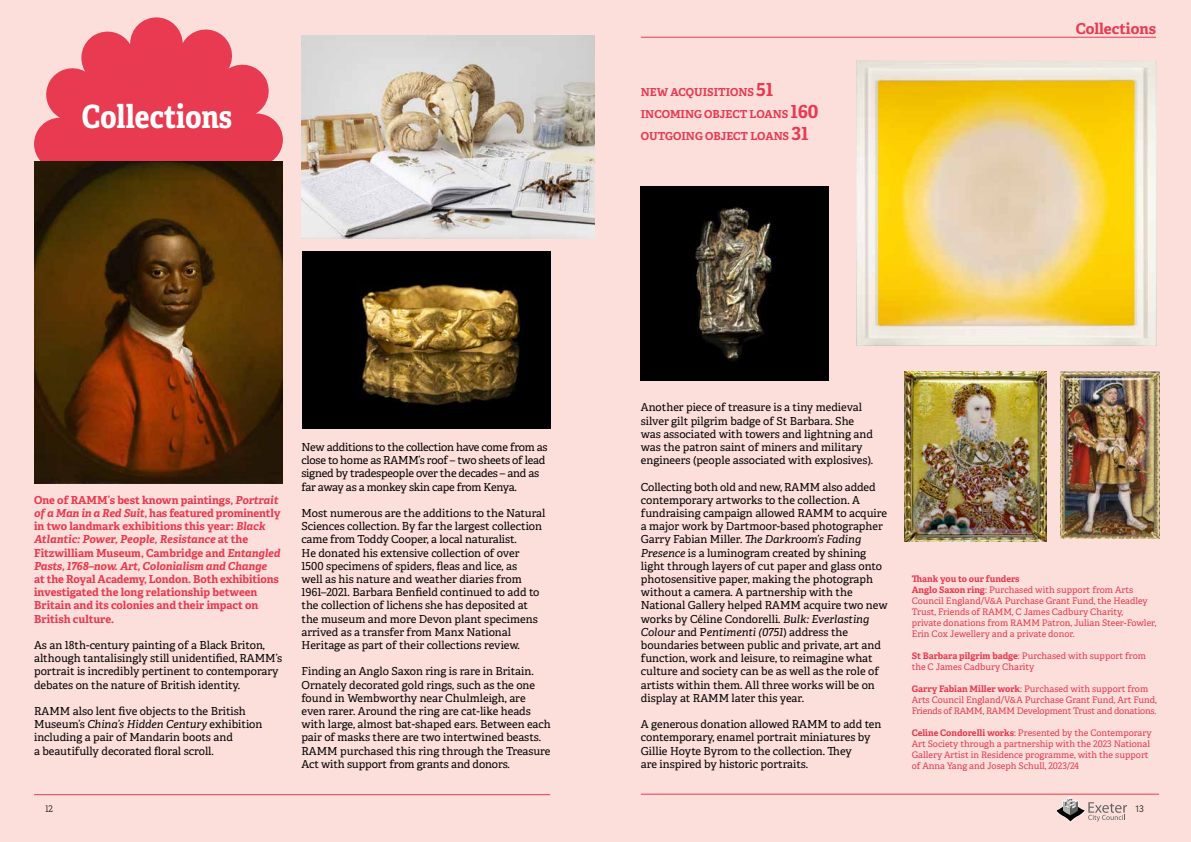
<style>
.page{position:relative;width:1191px;height:842px;background:#fcdfdb}
.page>*{position:absolute;margin:0;border:0;box-sizing:border-box;transform-origin:0 0}
.t1{font:700 32px "Adelle Condensed";color:#fff}
.t2{font:700 15px "Adelle";color:#e83a50}
.t3{font:11px/13.2px "Adelle";color:#000}
.t4{font:700 11px/13.2px "Adelle";letter-spacing:-.005em;color:#e83a50}
.t5{font:11px/13.2px "Adelle";letter-spacing:-.02em;color:#000}
.t6{font:9px/11px "Adelle";color:#e83a50}
.t7{font:300 9px "Adelle";color:#000}
.t8{font:300 9px "Adelle Sans";color:#000}
.s1{font-size:18px}
.s2{font-style:italic}
.s3{font-weight:700}
</style>
<div class="page">
<hr style="left:641px;top:37px;width:515px;height:1px;background:#e83a50">
<svg style="left:34px;top:17px;width:249px;height:249px;fill:#e83a50"></svg>
<img style="left:856px;top:60px;width:301px;height:286px">
<img style="left:904px;top:372px;width:142px;height:169px">
<img style="left:34px;top:162px;width:248px;height:321px">
<img style="left:301px;top:35px;width:293px;height:204px">
<img style="left:1060px;top:372px;width:99px;height:167px">
<img style="left:641px;top:187px;width:187px;height:194px">
<img style="left:302px;top:251px;width:248px;height:177px">
<hr style="left:34px;top:794px;width:516px;height:1px;background:#e83a50">
<hr style="left:641px;top:794px;width:518px;height:1px;background:#e83a50">
<svg style="left:1057px;top:797px;width:70px;height:25px"></svg>
<h1 class="t1" style="left:82px;top:96px;width:152px">Collections</h1>
<p class="t4" style="left:641px;top:81px;width:179px;line-height:22px">NEW ACQUISITIONS <span class="s1">51<br></span>INCOMING OBJECT LOANS <span class="s1">160<br></span>OUTGOING OBJECT LOANS <span class="s1">31</span></p>
<h2 class="t2" style="left:1075px;top:19px;width:82px">Collections</h2>
<p class="t4" style="left:34px;top:493px;width:248px">One of RAMM’s best known paintings, <span class="s2">Portrait of a Man in a Red Suit</span>, has featured prominently in two landmark exhibitions this year: <span class="s2">Black Atlantic: Power, People, Resistance</span> at the Fitzwilliam Museum, Cambridge and <span class="s2">Entangled Pasts, 1768–now. Art, Colonialism and Change</span></p>
<p class="t4" style="left:34px;top:573px;width:246px">at the Royal Academy, London. Both exhibitions investigated the long relationship between Britain and its colonies and their impact on British culture.</p>
<p class="t3" style="left:34px;top:639px;width:250px">As an 18th-century painting of a Black Briton, although tantalisingly still unidentified, RAMM’s portrait is incredibly pertinent to contemporary debates on the nature of British identity.</p>
<p class="t3" style="left:34px;top:705px;width:230px">RAMM also lent five objects to the British Museum’s <span class="s2">China’s Hidden Century</span> exhibition including a pair of Mandarin boots and<br>a beautifully decorated floral scroll.</p>
<p class="t5" style="left:301px;top:441px;width:248px">New additions to the collection have come from as close to home as RAMM’s roof – two sheets of lead signed by tradespeople over the decades – and as far away as a monkey skin cape from Kenya.</p>
<p class="t3" style="left:301px;top:507px;width:245px">Most numerous are the additions to the Natural Sciences collection. By far the largest collection came from Toddy Cooper, a local naturalist.<br>He donated his extensive collection of over<br>1500 specimens of spiders, fleas and lice, as<br>well as his nature and weather diaries from 1961–2021. Barbara Benfield continued to add to the collection of lichens she has deposited at the museum and more Devon plant specimens arrived as a transfer from Manx National Heritage as part of their collections review.</p>
<p class="t3" style="left:301px;top:665px;width:251px">Finding an Anglo Saxon ring is rare in Britain.<br>Ornately decorated gold rings, such as the one found in Wembworthy near Chulmleigh, are even rarer. Around the ring are cat-like heads with large, almost bat-shaped ears. Between each pair of masks there are two intertwined beasts.<br>RAMM purchased this ring through the Treasure Act with support from grants and donors.</p>
<p class="t3" style="left:641px;top:401px;width:234px">Another piece of treasure is a tiny medieval silver gilt pilgrim badge of St Barbara. She was associated with towers and lightning and was the patron saint of miners and military engineers (people associated with explosives).</p>
<p class="t3" style="left:641px;top:480px;width:248px">Collecting both old and new, RAMM also added contemporary artworks to the collection. A fundraising campaign allowed RAMM to acquire a major work by Dartmoor-based photographer Garry Fabian Miller. <span class="s2">The Darkroom’s Fading Presence</span> is a luminogram created by shining light through layers of cut paper and glass onto photosensitive paper, making the photograph without a camera. A partnership with the National Gallery helped RAMM acquire two new works by Céline Condorelli. <span class="s2">Bulk: Everlasting Colour</span> and P<span class="s2">entimenti (0751</span>) address the boundaries between public and private, art and function, work and leisure, to reimagine what culture and society can be as well as the role of artists within them. All three works will be on display at RAMM later this year.</p>
<p class="t3" style="left:641px;top:718px;width:242px">A generous donation allowed RAMM to add ten contemporary, enamel portrait miniatures by Gillie Hoyte Byrom to the collection. They<br>are inspired by historic portraits.</p>
<p class="t6" style="left:911px;top:573px;width:246px"><span class="s3">Thank you to our funders<br>Anglo Saxon ring</span>: Purchased with support from Arts Council England/V&amp;A Purchase Grant Fund, the Headley Trust, Friends of RAMM, C James Cadbury Charity,<br>private donations from RAMM Patron, Julian Steer-Fowler, Erin Cox Jewellery and a private donor.</p>
<p class="t6" style="left:911px;top:650px;width:236px"><span class="s3">St Barbara pilgrim badge</span>: Purchased with support from the C James Cadbury Charity</p>
<p class="t6" style="left:911px;top:683px;width:247px"><span class="s3">Garry Fabian Miller work</span>: Purchased with support from<br>Arts Council England/V&amp;A Purchase Grant Fund, Art Fund,<br>Friends of RAMM, RAMM Development Trust and donations.</p>
<p class="t6" style="left:911px;top:727px;width:241px"><span class="s3">Celine Condorelli works</span>: Presented by the Contemporary Art Society through a partnership with the 2023 National Gallery Artist in Residence programme, with the support of Anna Yang and Joseph Schull, 2023/24</p>
<p class="t7" style="left:45px;top:803px;width:9px">12</p>
<p class="t8" style="left:1135px;top:803px;width:10px">13</p>
</div>
